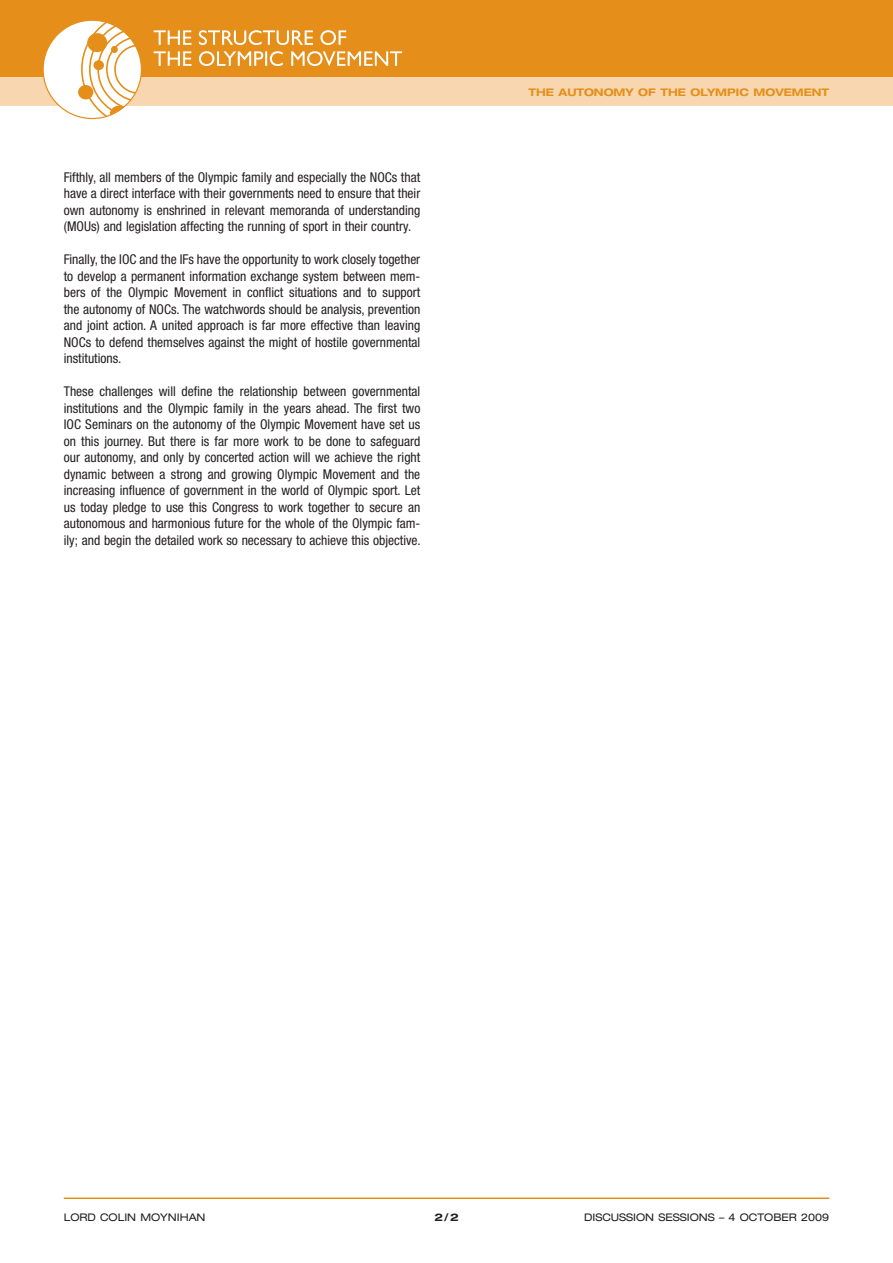
<style>
.page{position:relative;width:893px;height:1263px;background:#fff}
.page>*{position:absolute;margin:0;border:0;box-sizing:border-box;transform-origin:0 0}
.t1{font:condensed 13.5px/16.5px "Helvetica Neue";color:#231f20;text-align:justify}
.t2{font:expanded 10.5px "Helvetica Neue";color:#231f20}
.t3{font:700 expanded 10.5px "Helvetica Neue";color:#e58e19}
.t4{font:700 expanded 10.5px "Helvetica Neue";color:#231f20}
</style>
<div class="page">
<div style="left:0;top:0;width:893px;height:77px;background:#e58e19"></div>
<div style="left:0;top:77px;width:893px;height:29px;background:#f8d7b0"></div>
<div style="left:43px;top:20px;width:98px;height:99px;background:#fff;border-radius:50%"></div>
<svg style="left:80px;top:20px;width:58px;height:99px"></svg>
<div style="left:87px;top:33px;width:20px;height:19px;background:#e58e19;border-radius:50%"></div>
<div style="left:111px;top:46px;width:7px;height:7px;background:#e58e19;border-radius:50%"></div>
<div style="left:78px;top:85px;width:15px;height:14px;background:#e58e19;border-radius:50%"></div>
<hr style="left:64px;top:1197px;width:765px;height:2px;background:#e58e19">
<svg style="left:154px;top:51px;width:248px;height:15px"></svg>
<svg style="left:154px;top:30px;width:192px;height:15px"></svg>
<p class="t1" style="left:64px;top:168px;width:358px">Fifthly, all members of the Olympic family and especially the NOCs that have a direct interface with their governments need to ensure that their own autonomy is enshrined in relevant memoranda of understanding (MOUs) and legislation affecting the running of sport in their country.</p>
<p class="t1" style="left:64px;top:251px;width:358px">Finally, the IOC and the IFs have the opportunity to work closely together to develop a permanent information exchange system between mem&shy;bers of the Olympic Movement in conflict situations and to support the autonomy of NOCs. The watchwords should be analysis, prevention and joint action. A united approach is far more effective than leaving NOCs to defend themselves against the might of hostile governmental institutions.</p>
<p class="t1" style="left:64px;top:383px;width:359px">These challenges will define the relationship between governmental institutions and the Olympic family in the years ahead. The first two IOC Seminars on the autonomy of the Olympic Movement have set us on this journey. But there is far more work to be done to safeguard our autonomy, and only by concerted action will we achieve the right dynamic between a strong and growing Olympic Movement and the increasing influence of government in the world of Olympic sport. Let us today pledge to use this Congress to work together to secure an autonomous and harmonious future for the whole of the Olympic fam&shy;ily; and begin the detailed work so necessary to achieve this objective.</p>
<p class="t3" style="left:528px;top:86px;width:87px">THE AUTONOMY</p>
<p class="t3" style="left:638px;top:86px;width:10px">OF</p>
<p class="t3" style="left:660px;top:86px;width:57px">THE OLYMPIC</p>
<p class="t3" style="left:753px;top:86px;width:23px">MOVEME</p>
<p class="t3" style="left:812px;top:86px;width:19px">NT</p>
<p class="t2" style="left:64px;top:1211px;width:143px">LORD COLIN MOYNIHAN</p>
<p class="t4" style="left:434px;top:1211px;width:26px">2/2</p>
<p class="t2" style="left:584px;top:1211px;width:16px">DISCUSSI</p>
<p class="t2" style="left:636px;top:1211px;width:30px">ON SESSI</p>
<p class="t2" style="left:690px;top:1211px;width:141px">ONS – 4 OCTOBER 2009</p>
</div>
